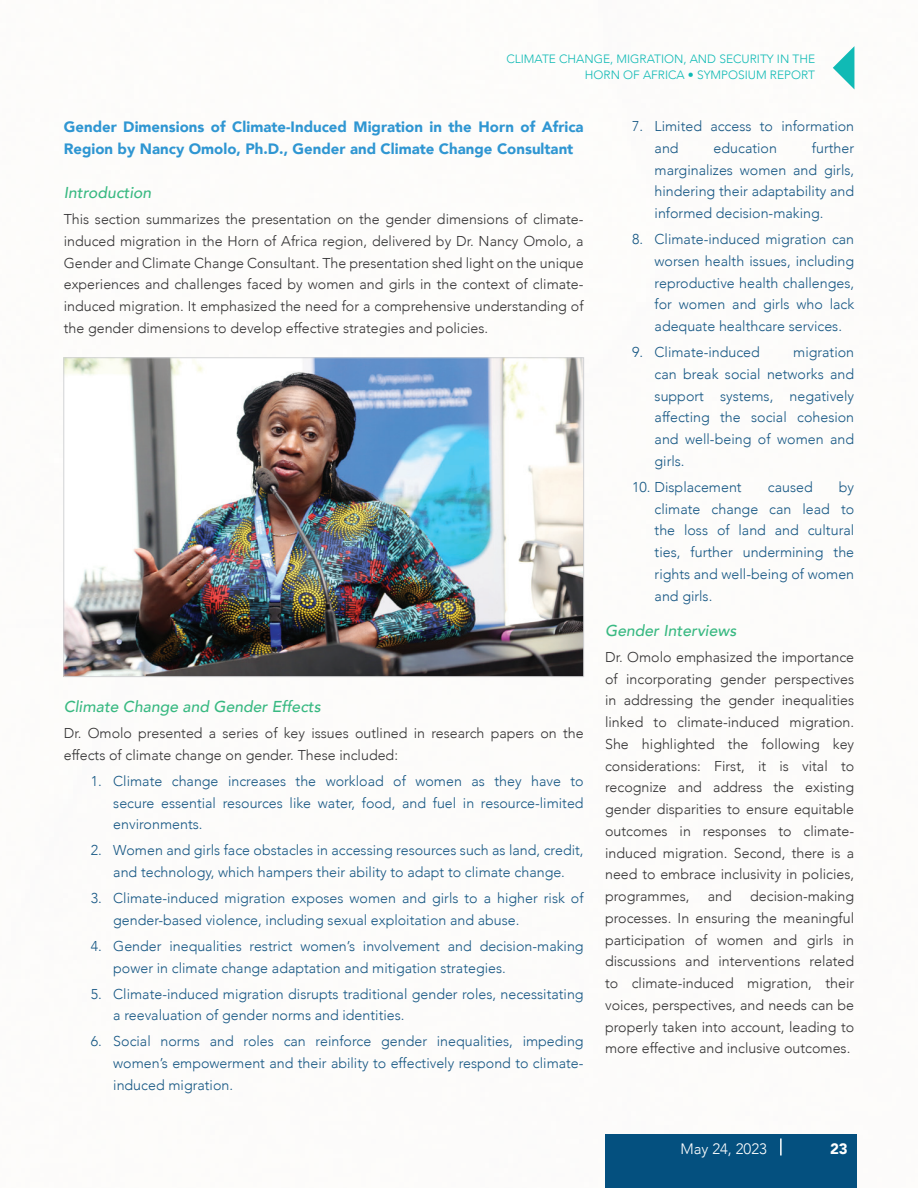
<style>
.page{position:relative;width:918px;height:1188px;background:#fff}
.page>*{position:absolute;margin:0;border:0;box-sizing:border-box;transform-origin:0 0}
.S_Sub_Itals{font:italic 500 15.75px "Avenir";color:#39b982}
.Sub_head_i{font:900 15px/22.5px "Avenir";color:#2f96d2}
.t1{font:300 15px "Avenir";color:#fff}
.t2{font:900 15px "Avenir";color:#fff}
.Body_Text_Indd_i{font:300 14.25px/21.8px "Avenir";color:#165784;text-align:justify}
.Body_Text{font:300 14.25px/21.8px "Avenir";color:#333233;text-align:justify}
.t3{font:300 12px/16.5px "Avenir";color:#10bab5;text-align:right}
</style>
<div class="page">
<div style="left:605px;top:1135px;width:251px;height:53px;background:#04507f"></div>
<svg style="left:833px;top:46px;width:21px;height:43px"></svg>
<svg style="left:780px;top:1138px;width:2px;height:18px"></svg>
<img style="left:66px;top:360px;width:516px;height:315px">
<div style="left:64px;top:358px;width:520px;height:319px;border:1px solid #d1d2d4"></div>
<p class="t3" style="left:506px;top:50px;width:310px">CLIMATE CHANGE, MIGRATION, AND SECURITY IN THE<br>HORN OF AFRICA • SYMPOSIUM REPORT</p>
<p class="Sub_head_i" style="left:64px;top:115px;width:521px">Gender Dimensions of Climate-Induced Migration in the Horn of Africa<br>Region by Nancy Omolo, Ph.D., Gender and Climate Change Consultant</p>
<p class="S_Sub_Itals" style="left:64px;top:183px;width:89px">Introduction</p>
<p class="Body_Text" style="left:64px;top:208px;width:521px">This section summarizes the presentation on the gender dimensions of climate&shy;induced migration in the Horn of Africa region, delivered by Dr. Nancy Omolo, a Gender and Climate Change Consultant. The presentation shed light on the unique experiences and challenges faced by women and girls in the context of climate&shy;induced migration. It emphasized the need for a comprehensive understanding of the gender dimensions to develop effective strategies and policies.</p>
<p class="S_Sub_Itals" style="left:64px;top:697px;width:259px">Climate Change and Gender Effects</p>
<p class="Body_Text" style="left:64px;top:722px;width:521px">Dr. Omolo presented a series of key issues outlined in research papers on the effects of climate change on gender. These included:</p>
<p class="Body_Text_Indd_i" style="left:113px;top:770px;width:472px;text-indent:-22px">1. Climate change increases the workload of women as they have to secure essential resources like water, food, and fuel in resource-limited environments.</p>
<p class="Body_Text_Indd_i" style="left:91px;top:840px;width:494px;text-align:center">2. Women and girls face obstacles in accessing resources such as land, credit, and technology, which hampers their ability to adapt to climate change.</p>
<p class="Body_Text_Indd_i" style="left:113px;top:887px;width:472px;text-indent:-22px">3. Climate-induced migration exposes women and girls to a higher risk of gender-based violence, including sexual exploitation and abuse.</p>
<p class="Body_Text_Indd_i" style="left:113px;top:935px;width:472px;text-indent:-22px">4. Gender inequalities restrict women’s involvement and decision-making power in climate change adaptation and mitigation strategies.</p>
<p class="Body_Text_Indd_i" style="left:113px;top:983px;width:472px;text-indent:-22px">5. Climate-induced migration disrupts traditional gender roles, necessitating a reevaluation of gender norms and identities.</p>
<p class="Body_Text_Indd_i" style="left:113px;top:1031px;width:472px;text-indent:-22px">6. Social norms and roles can reinforce gender inequalities, impeding women’s empowerment and their ability to effectively respond to climate&shy;induced migration.</p>
<p class="Body_Text_Indd_i" style="left:655px;top:115px;width:201px;text-indent:-22px">7. Limited access to information and</p>
<p class="Body_Text_Indd_i" style="left:655px;top:137px;width:201px;text-indent:157px">further marginalizes women and girls, hindering their adaptability and informed decision-making.</p>
<p class="Body_Text_Indd_i" style="left:655px;top:228px;width:201px;text-indent:-22px">8. Climate-induced migration can worsen health issues, including reproductive health challenges, for women and girls who lack adequate healthcare services.</p>
<p class="Body_Text_Indd_i" style="left:632px;top:341px;width:129px">9. Climate-induced</p>
<p class="Body_Text_Indd_i" style="left:714px;top:137px;width:65px">education</p>
<p class="Body_Text_Indd_i" style="left:655px;top:341px;width:201px;text-indent:139px">migration can break social networks and support systems, negatively affecting the social cohesion and well-being of women and girls.</p>
<p class="Body_Text_Indd_i" style="left:632px;top:476px;width:111px">10. Displacement</p>
<p class="Body_Text_Indd_i" style="left:768px;top:476px;width:46px">caused</p>
<p class="Body_Text_Indd_i" style="left:655px;top:476px;width:201px;text-indent:184px">by climate change can lead to the loss of land and cultural ties, further undermining the rights and well-being of women and girls.</p>
<p class="S_Sub_Itals" style="left:605px;top:621px;width:133px">Gender Interviews</p>
<p class="Body_Text" style="left:605px;top:646px;width:251px">Dr. Omolo emphasized the importance of incorporating gender perspectives in addressing the gender inequalities linked to climate-induced migration.<br>She highlighted the following key considerations: First, it is vital to recognize and address the existing gender disparities to ensure equitable outcomes in responses to climate&shy;induced migration. Second, there is a need to embrace inclusivity in policies, programmes,</p>
<p class="Body_Text" style="left:605px;top:885px;width:251px;text-indent:145px">decision-making processes. In ensuring the meaningful participation of women and girls in discussions and interventions related to climate-induced migration, their voices, perspectives, and needs can be properly taken into account, leading to more effective and inclusive outcomes.</p>
<p class="Body_Text" style="left:708px;top:885px;width:26px">and</p>
<p class="t1" style="left:680px;top:1139px;width:88px">May 24, 2023</p>
<p class="t2" style="left:830px;top:1135px;width:19px">23</p>
</div>
